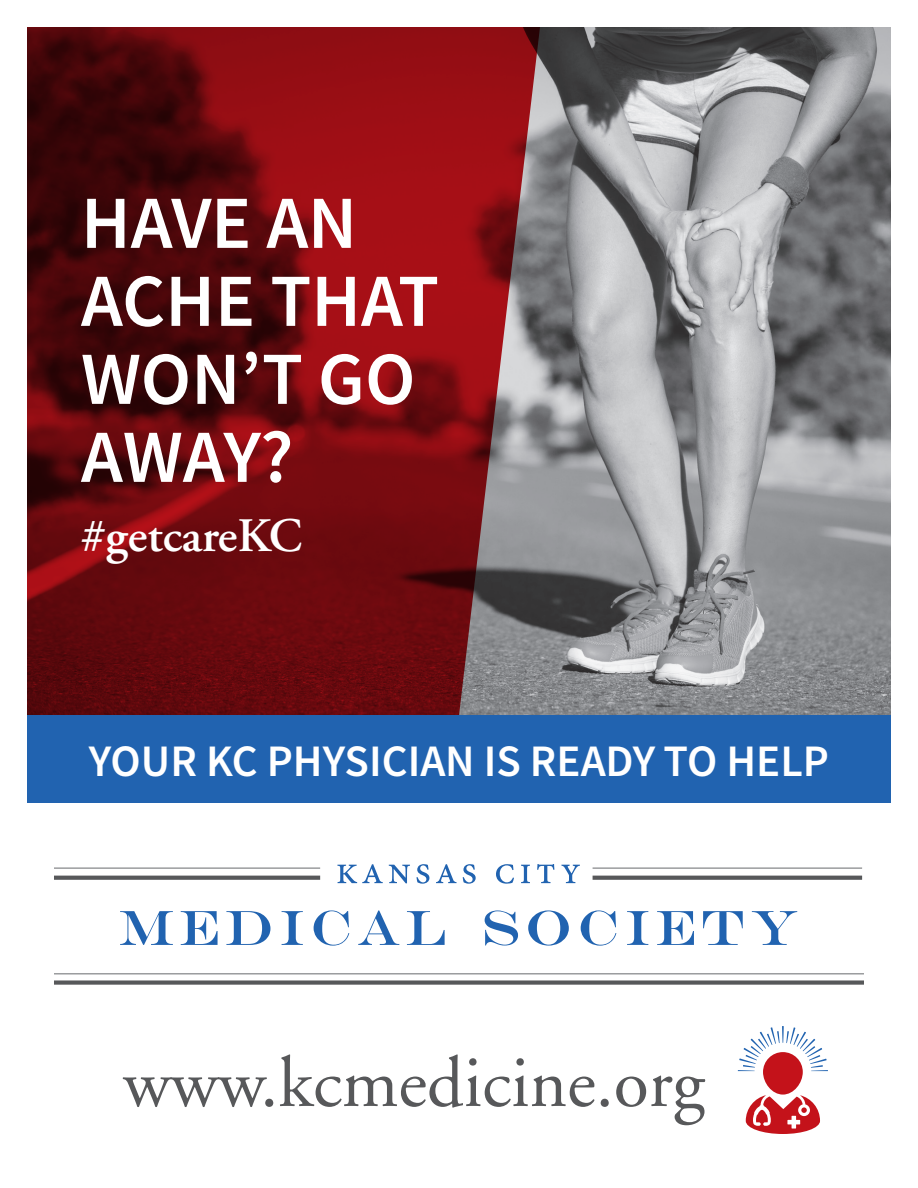
<style>
.page{position:relative;width:918px;height:1188px;background:#fff}
.page>*{position:absolute;margin:0;border:0;box-sizing:border-box;transform-origin:0 0}
.t1{font:75px/78px "Source Sans Variable";letter-spacing:.03em;color:#fff}
.t2{font:72px "Adobe Garamond";color:#57585a}
.t3{font:600 48px "Adobe Garamond";color:#fff}
.t4{font:45px "Source Sans Variable";letter-spacing:.03em;color:#fff}
</style>
<div class="page">
<img style="left:540px;top:27px;width:351px;height:689px">
<svg style="left:27px;top:27px;width:513px;height:689px;background:#701419"></svg>
<div style="left:27px;top:716px;width:864px;height:87px;background:#2163b0"></div>
<svg style="left:120px;top:911px;width:53px;height:34px"></svg>
<svg style="left:181px;top:911px;width:37px;height:34px"></svg>
<svg style="left:226px;top:911px;width:44px;height:34px"></svg>
<svg style="left:282px;top:911px;width:21px;height:34px"></svg>
<svg style="left:314px;top:910px;width:35px;height:36px"></svg>
<svg style="left:358px;top:910px;width:41px;height:35px"></svg>
<svg style="left:407px;top:911px;width:38px;height:34px"></svg>
<svg style="left:485px;top:910px;width:33px;height:36px"></svg>
<svg style="left:528px;top:910px;width:41px;height:36px"></svg>
<svg style="left:581px;top:910px;width:35px;height:36px"></svg>
<svg style="left:627px;top:911px;width:21px;height:34px"></svg>
<svg style="left:657px;top:911px;width:37px;height:34px"></svg>
<svg style="left:703px;top:911px;width:40px;height:34px"></svg>
<svg style="left:752px;top:911px;width:45px;height:34px"></svg>
<svg style="left:337px;top:864px;width:46px;height:19px"></svg>
<svg style="left:389px;top:865px;width:21px;height:18px"></svg>
<svg style="left:416px;top:864px;width:13px;height:20px"></svg>
<svg style="left:436px;top:864px;width:21px;height:19px"></svg>
<svg style="left:463px;top:864px;width:13px;height:20px"></svg>
<svg style="left:496px;top:864px;width:18px;height:20px"></svg>
<svg style="left:521px;top:865px;width:9px;height:18px"></svg>
<svg style="left:537px;top:864px;width:17px;height:19px"></svg>
<svg style="left:561px;top:865px;width:19px;height:18px"></svg>
<svg style="left:54px;top:876px;width:266px;height:4px"></svg>
<svg style="left:593px;top:876px;width:269px;height:4px"></svg>
<hr style="left:54px;top:868px;width:266px;height:1px;background:#808285">
<hr style="left:593px;top:868px;width:269px;height:1px;background:#808285">
<hr style="left:54px;top:973px;width:810px;height:1px;background:#808285">
<div style="left:54px;top:980px;width:810px;height:5px;background:#57585a"></div>
<svg style="left:738px;top:1026px;width:90px;height:45px"></svg>
<div style="left:763px;top:1052px;width:40px;height:43px;background:#c4121a;border-radius:20px"></div>
<svg style="left:746px;top:1095px;width:74px;height:39px"></svg>
<h1 class="t1" style="left:81px;top:185px;width:358px">HAVE AN<br>ACHE THAT<br>WON’T GO<br>AWAY?</h1>
<p class="t3" style="left:81px;top:509px;width:223px">#getcareKC</p>
<p class="t4" style="left:89px;top:734px;width:740px">YOUR KC PHYSICIAN IS READY TO HELP</p>
<h2 class="t2" style="left:123px;top:1045px;width:583px">www.kcmedicine.org</h2>
</div>
